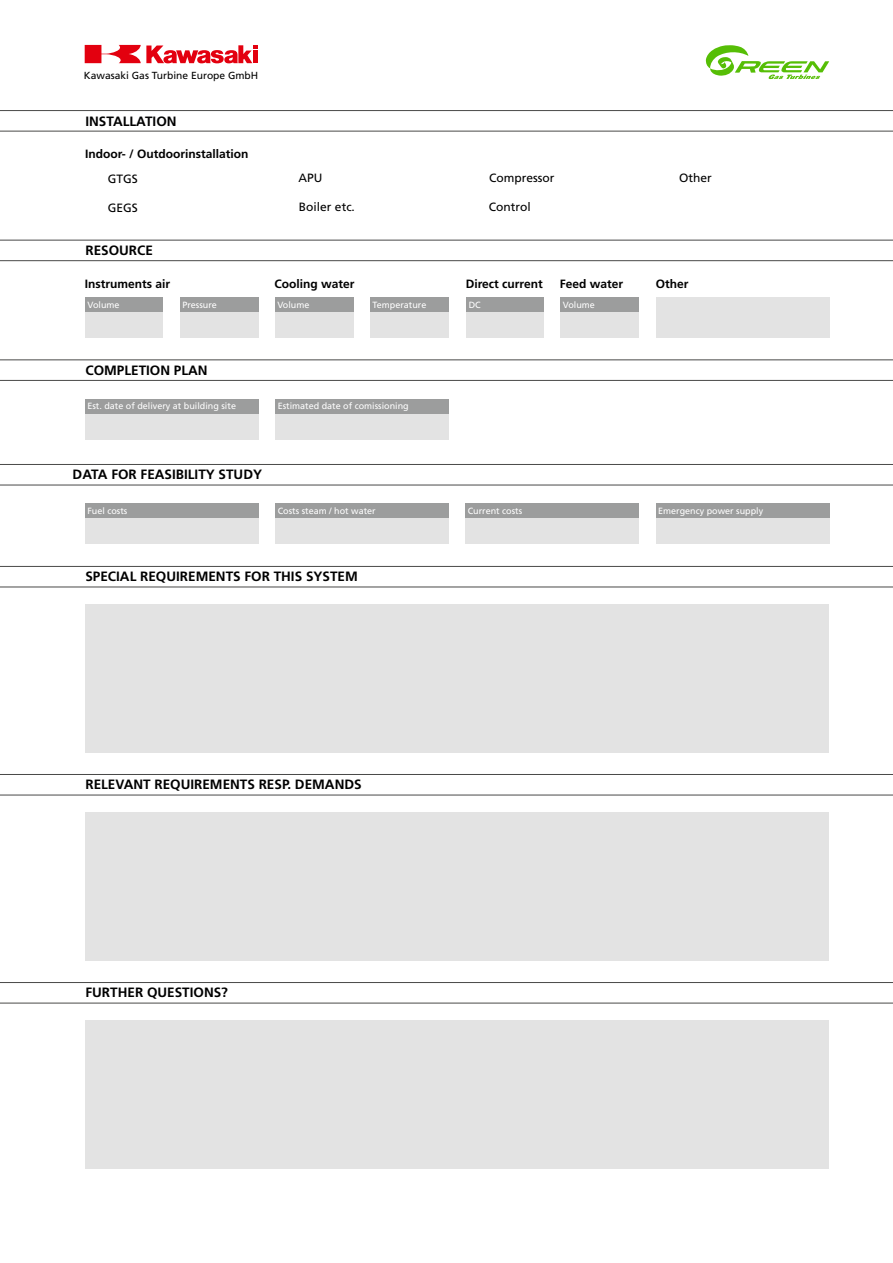
<style>
.page{position:relative;width:893px;height:1263px;background:#fff}
.page>*{position:absolute;margin:0;border:0;box-sizing:border-box;transform-origin:0 0}
.t1{font:700 13.5px "Frutiger";color:#000}
.t2{font:700 12px "Frutiger";color:#000}
.t3{font:12px "Frutiger";color:#000}
.t4{font:10.2px "Frutiger";color:#000}
.t5{font:9px "Frutiger";color:#fff}
</style>
<div class="page">
<svg style="left:706px;top:45px;width:123px;height:34px"></svg>
<svg style="left:85px;top:45px;width:173px;height:18px"></svg>
<div style="left:85px;top:312px;width:78px;height:26px;background:#e3e3e3"></div>
<div style="left:275px;top:312px;width:78px;height:26px;background:#e3e3e3"></div>
<div style="left:467px;top:312px;width:77px;height:26px;background:#e3e3e3"></div>
<div style="left:561px;top:312px;width:78px;height:26px;background:#e3e3e3"></div>
<div style="left:656px;top:297px;width:173px;height:41px;background:#e3e3e3"></div>
<div style="left:180px;top:312px;width:78px;height:26px;background:#e3e3e3"></div>
<div style="left:370px;top:312px;width:79px;height:26px;background:#e3e3e3"></div>
<div style="left:85px;top:297px;width:78px;height:15px;background:#9c9d9d"></div>
<div style="left:275px;top:297px;width:78px;height:15px;background:#9c9d9d"></div>
<div style="left:467px;top:297px;width:77px;height:15px;background:#9c9d9d"></div>
<div style="left:561px;top:297px;width:78px;height:15px;background:#9c9d9d"></div>
<div style="left:180px;top:297px;width:78px;height:15px;background:#9c9d9d"></div>
<div style="left:370px;top:297px;width:79px;height:15px;background:#9c9d9d"></div>
<div style="left:85px;top:413px;width:173px;height:26px;background:#e3e3e3"></div>
<div style="left:276px;top:413px;width:173px;height:26px;background:#e3e3e3"></div>
<div style="left:85px;top:399px;width:173px;height:14px;background:#9c9d9d"></div>
<div style="left:276px;top:399px;width:173px;height:14px;background:#9c9d9d"></div>
<div style="left:85px;top:518px;width:173px;height:26px;background:#e3e3e3"></div>
<div style="left:276px;top:518px;width:173px;height:26px;background:#e3e3e3"></div>
<div style="left:466px;top:518px;width:173px;height:26px;background:#e3e3e3"></div>
<div style="left:656px;top:518px;width:173px;height:26px;background:#e3e3e3"></div>
<div style="left:85px;top:503px;width:173px;height:15px;background:#9c9d9d"></div>
<div style="left:276px;top:503px;width:173px;height:15px;background:#9c9d9d"></div>
<div style="left:466px;top:503px;width:173px;height:15px;background:#9c9d9d"></div>
<div style="left:656px;top:503px;width:173px;height:15px;background:#9c9d9d"></div>
<div style="left:85px;top:604px;width:744px;height:148px;background:#e3e3e3"></div>
<div style="left:85px;top:812px;width:744px;height:148px;background:#e3e3e3"></div>
<div style="left:85px;top:1020px;width:744px;height:148px;background:#e3e3e3"></div>
<svg style="left:0;top:110px;width:893px;height:21px"></svg>
<svg style="left:0;top:240px;width:893px;height:21px"></svg>
<svg style="left:0;top:360px;width:893px;height:21px"></svg>
<svg style="left:0;top:464px;width:893px;height:21px"></svg>
<svg style="left:0;top:566px;width:893px;height:21px"></svg>
<svg style="left:0;top:774px;width:893px;height:21px"></svg>
<svg style="left:0;top:982px;width:893px;height:21px"></svg>
<p class="t4" style="left:84px;top:69px;width:176px">Kawasaki Gas Turbine Europe GmbH</p>
<h1 class="t1" style="left:85px;top:113px;width:93px">INSTALLATION</h1>
<h2 class="t2" style="left:85px;top:147px;width:165px">Indoor- / Outdoorinstallation</h2>
<h2 class="t3" style="left:108px;top:172px;width:31px">GTGS</h2>
<h2 class="t3" style="left:108px;top:201px;width:31px">GEGS</h2>
<h1 class="t1" style="left:85px;top:242px;width:69px">RESOURCE</h1>
<h2 class="t3" style="left:489px;top:171px;width:67px">Compressor</h2>
<h2 class="t3" style="left:298px;top:171px;width:25px">APU</h2>
<h2 class="t3" style="left:299px;top:200px;width:58px">Boiler etc.</h2>
<h2 class="t3" style="left:489px;top:200px;width:43px">Control</h2>
<h2 class="t3" style="left:679px;top:171px;width:34px">Other</h2>
<h2 class="t2" style="left:85px;top:277px;width:87px">Instruments air</h2>
<h2 class="t2" style="left:274px;top:277px;width:82px">Cooling water</h2>
<h2 class="t2" style="left:466px;top:277px;width:78px">Direct current</h2>
<h2 class="t2" style="left:560px;top:277px;width:65px">Feed water</h2>
<h2 class="t2" style="left:656px;top:277px;width:34px">Other</h2>
<p class="t5" style="left:87px;top:299px;width:34px">Volume</p>
<p class="t5" style="left:182px;top:299px;width:36px">Pressure</p>
<p class="t5" style="left:277px;top:299px;width:34px">Volume</p>
<p class="t5" style="left:373px;top:299px;width:55px">Temperature</p>
<p class="t5" style="left:469px;top:299px;width:13px">DC</p>
<p class="t5" style="left:563px;top:299px;width:34px">Volume</p>
<h1 class="t1" style="left:85px;top:362px;width:124px">COMPLETION PLAN</h1>
<p class="t5" style="left:87px;top:401px;width:150px">Est. date of delivery at building site</p>
<p class="t5" style="left:278px;top:401px;width:133px">Estimated date of comissioning</p>
<h1 class="t1" style="left:73px;top:467px;width:191px">DATA FOR FEASIBILITY STUDY</h1>
<p class="t5" style="left:87px;top:505px;width:42px">Fuel costs</p>
<p class="t5" style="left:278px;top:505px;width:100px">Costs steam / hot water</p>
<h1 class="t1" style="left:85px;top:569px;width:274px">SPECIAL REQUIREMENTS FOR THIS SYSTEM</h1>
<p class="t5" style="left:468px;top:505px;width:56px">Current costs</p>
<p class="t5" style="left:658px;top:505px;width:107px">Emergency power supply</p>
<h1 class="t1" style="left:85px;top:777px;width:278px">RELEVANT REQUIREMENTS RESP. DEMANDS</h1>
<h1 class="t1" style="left:85px;top:985px;width:144px">FURTHER QUESTIONS?</h1>
</div>
